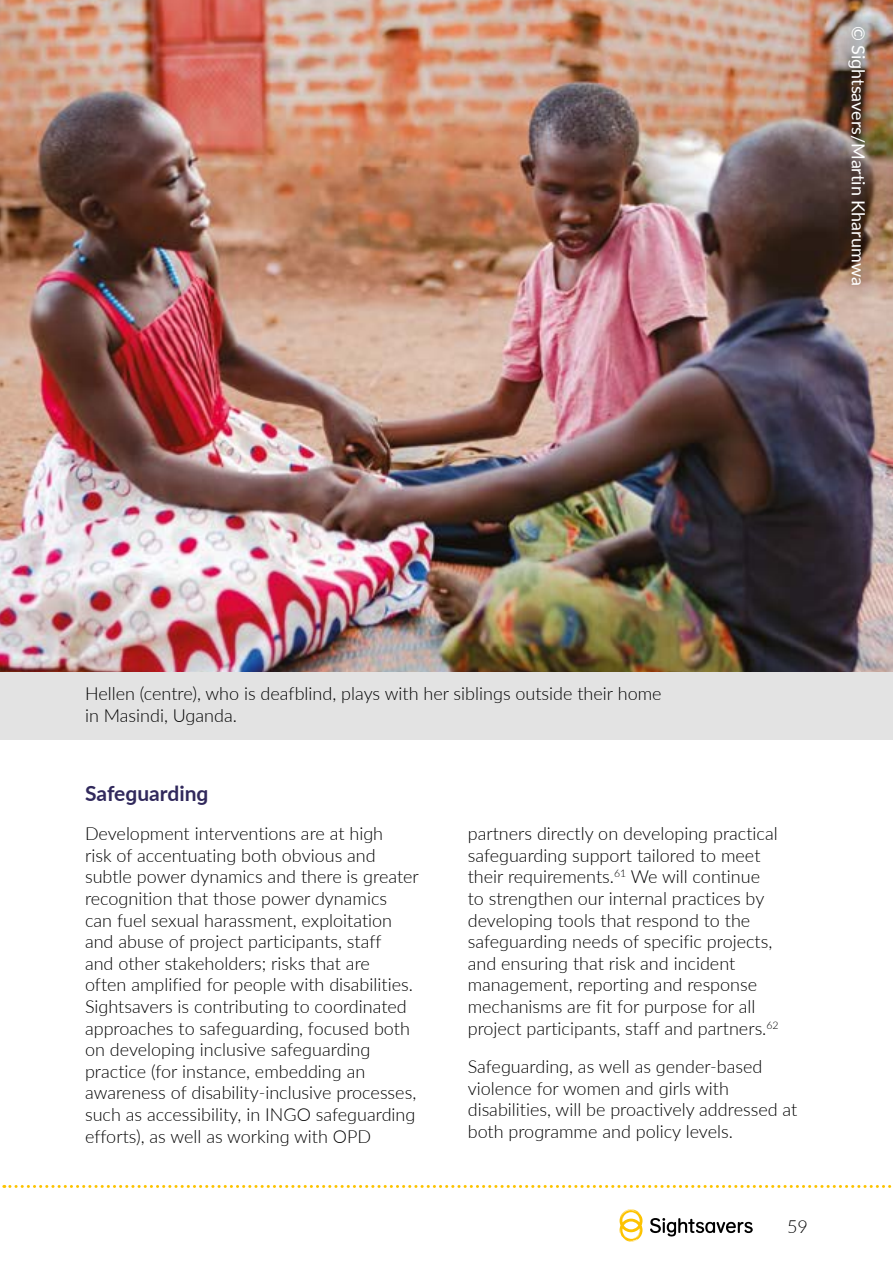
<style>
.page{position:relative;width:893px;height:1263px;background:#fff}
.page>*{position:absolute;margin:0;border:0;box-sizing:border-box;transform-origin:0 0}
.t1{font:700 21px "Lato";color:#31295c}
.t2{font:300 18px/21.6px "Lato";color:#000}
.t3{font:18px "Lato";color:#fff}
</style>
<div class="page">
<svg style="left:620px;top:1209px;width:22px;height:33px"></svg>
<svg style="left:650px;top:1218px;width:103px;height:18px"></svg>
<svg style="left:4px;top:1185px;width:888px;height:3px"></svg>
<img style="left:0;top:0;width:893px;height:673px">
<div style="left:834px;top:12px;width:45px;height:288px;background:#000;opacity:.59"></div>
<div style="left:0;top:673px;width:893px;height:67px;background:#e3e3e3"></div>
<p class="t3" style="left:871px;top:26px;width:262px;rotate:90deg">© Sightsavers/Martin Kharumwa</p>
<p class="t2" style="left:85px;top:682px;width:578px">Hellen (centre), who is deafblind, plays with her siblings outside their home in Masindi, Uganda.</p>
<p class="t1" style="left:85px;top:778px;width:125px">Safeguarding</p>
<p class="t2" style="left:85px;top:822px;width:335px">Development interventions are at high<br>risk of accentuating both obvious and subtle power dynamics and there is greater recognition that those power dynamics<br>can fuel sexual harassment, exploitation and abuse of project participants, staff<br>and other stakeholders; risks that are<br>often amplified for people with disabilities.<br>Sightsavers is contributing to coordinated approaches to safeguarding, focused both on developing inclusive safeguarding practice (for instance, embedding an awareness of disability-inclusive processes, such as accessibility, in INGO safeguarding efforts), as well as working with OPD</p>
<p class="t2" style="left:468px;top:822px;width:312px">partners directly on developing practical safeguarding support tailored to meet their requirements.<sup>61</sup> We will continue to strengthen our internal practices by developing tools that respond to the safeguarding needs of specific projects, and ensuring that risk and incident management, reporting and response mechanisms are fit for purpose for all project participants, staff and partners.<sup>62</sup></p>
<p class="t2" style="left:468px;top:1055px;width:331px">Safeguarding, as well as gender-based violence for women and girls with disabilities, will be proactively addressed at both programme and policy levels.</p>
<p class="t2" style="left:787px;top:1215px;width:22px">59</p>
</div>
